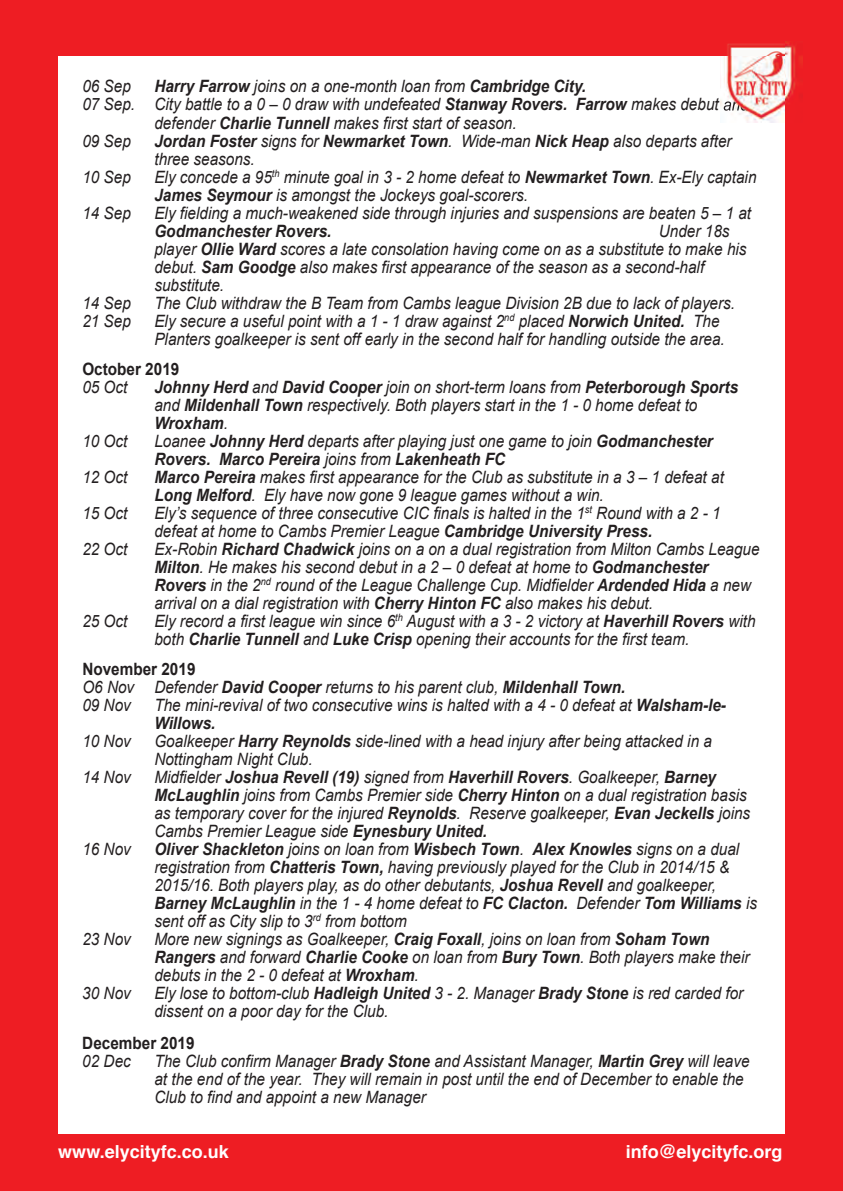
<style>
.page{position:relative;width:843px;height:1191px;background:#fff}
.page>*{position:absolute;margin:0;border:0;box-sizing:border-box;transform-origin:0 0}
.t1{font:700 18px "Helvetica";color:#fff}
.t2{font:italic 17px/18px "Arial";color:#231f20;scale:.9 1}
.t3{font:italic 700 17px/18px "Arial";color:#231f20;scale:.9 1}
.t4{font:700 17px "Arial";color:#231f20;scale:.9 1}
.s1{font-weight:400}
.s2{font-weight:700}
.s3{font-weight:700;font-style:normal}
</style>
<div class="page">
<div style="left:0;top:0;width:842px;height:1191px;background:#ee1d23"></div>
<div style="left:58px;top:56px;width:726px;height:1077px;background:#fff"></div>
<img style="left:720px;top:42px;width:82px;height:81px">
<p class="t2" style="left:82px;top:78px;width:55px">06 Sep</p>
<p class="t3" style="left:154px;top:78px;width:481px">Harry Farrow <span class="s1">joins on a one-month loan from</span> Cambridge City.</p>
<p class="t2" style="left:82px;top:96px;width:741px">07 Sep. City battle to a 0 – 0 draw with undefeated <span class="s2">Stanway Rovers. Farrow</span> makes debut and</p>
<p class="t2" style="left:154px;top:114px;width:404px">defender <span class="s2">Charlie Tunnell</span> makes first start of season.</p>
<p class="t2" style="left:82px;top:132px;width:55px">09 Sep</p>
<p class="t2" style="left:154px;top:132px;width:642px"><span class="s2">Jordan Foster</span> signs for <span class="s2">Newmarket Town</span>. Wide-man <span class="s2">Nick Heap</span> also departs after three seasons.</p>
<p class="t2" style="left:82px;top:168px;width:55px">10 Sep</p>
<p class="t2" style="left:154px;top:168px;width:670px">Ely concede a 95<sup>th</sup> minute goal in 3 - 2 home defeat to <span class="s2">Newmarket Town</span>. Ex-Ely captain<br><span class="s2">James Seymour</span> is amongst the Jockeys goal-scorers.</p>
<p class="t2" style="left:82px;top:204px;width:55px">14 Sep</p>
<p class="t2" style="left:154px;top:204px;width:664px">Ely fielding a much-weakened side through injuries and suspensions are beaten 5 – 1 at</p>
<p class="t3" style="left:154px;top:222px;width:198px">Godmanchester Rovers.</p>
<p class="t2" style="left:154px;top:222px;width:659px;text-indent:504px">Under 18s player <span class="s2">Ollie Ward</span> scores a late consolation having come on as a substitute to make his debut. <span class="s2">Sam Goodge</span> also makes first appearance of the season as a second-half substitute.</p>
<p class="t2" style="left:82px;top:294px;width:55px">14 Sep</p>
<p class="t2" style="left:154px;top:294px;width:646px">The Club withdraw the B Team from Cambs league Division 2B due to lack of players.</p>
<p class="t2" style="left:82px;top:312px;width:55px">21 Sep</p>
<p class="t2" style="left:154px;top:312px;width:635px">Ely secure a useful point with a 1 - 1 draw against 2<sup>nd</sup> placed <span class="s2">Norwich United.</span> The<br>Planters goalkeeper is sent off early in the second half for handling outside the area.</p>
<p class="t4" style="left:82px;top:359px;width:109px">October 2019</p>
<p class="t2" style="left:82px;top:378px;width:52px">05 Oct</p>
<p class="t2" style="left:154px;top:378px;width:650px"><span class="s2">Johnny Herd</span> and <span class="s2">David Cooper</span> join on short-term loans from <span class="s2">Peterborough Sports </span>and <span class="s2">Mildenhall Town</span> respectively. Both players start in the 1 - 0 home defeat to<br><span class="s2">Wroxham</span>.</p>
<p class="t2" style="left:82px;top:432px;width:52px">10 Oct</p>
<p class="t3" style="left:154px;top:432px;width:621px"><span class="s1">Loanee</span> Johnny Herd <span class="s1">departs after playing just one game to join</span> Godmanchester<br>Rovers. Marco Pereira <span class="s1">joins from</span> Lakenheath FC</p>
<p class="t2" style="left:82px;top:468px;width:52px">12 Oct</p>
<p class="t2" style="left:154px;top:468px;width:634px"><span class="s2">Marco Pereira</span> makes first appearance for the Club as substitute in a 3 – 1 defeat at<br><span class="s2">Long Melford</span>. Ely have now gone 9 league games without a win.</p>
<p class="t2" style="left:82px;top:504px;width:52px">15 Oct</p>
<p class="t2" style="left:154px;top:504px;width:630px">Ely’s sequence of three consecutive CIC finals is halted in the 1<sup>st</sup> Round with a 2 - 1 defeat at home to Cambs Premier League <span class="s2">Cambridge University Press.</span></p>
<p class="t2" style="left:82px;top:540px;width:52px">22 Oct</p>
<p class="t2" style="left:154px;top:540px;width:673px">Ex-Robin <span class="s2">Richard Chadwick</span> joins on a on a dual registration from Milton Cambs League <span class="s2">Milton</span>. He makes his second debut in a 2 – 0 defeat at home to <span class="s2">Godmanchester Rovers</span> in the 2<sup>nd</sup> round of the League Challenge Cup. Midfielder <span class="s2">Ardended Hida</span> a new arrival on a dial registration with <span class="s2">Cherry Hinton FC</span> also makes his debut.</p>
<p class="t2" style="left:82px;top:612px;width:52px">25 Oct</p>
<p class="t2" style="left:154px;top:612px;width:669px">Ely record a first league win since 6<sup>th</sup> August with a 3 - 2 victory at <span class="s2">Haverhill Rovers</span> with both <span class="s2">Charlie Tunnell</span> and <span class="s2">Luke Crisp</span> opening their accounts for the first team.</p>
<p class="t2" style="left:82px;top:660px;width:604px"><span class="s3">November 2019<br></span>O6 Nov Defender <span class="s2">David Cooper</span> returns to his parent club, <span class="s2">Mildenhall Town.<br></span>09 Nov</p>
<p class="t2" style="left:154px;top:696px;width:635px">The mini-revival of two consecutive wins is halted with a 4 - 0 defeat at <span class="s2">Walsham-le-<br>Willows.</span></p>
<p class="t2" style="left:82px;top:732px;width:55px">10 Nov</p>
<p class="t2" style="left:154px;top:732px;width:620px">Goalkeeper <span class="s2">Harry Reynolds</span> side-lined with a head injury after being attacked in a<br>Nottingham Night Club.</p>
<p class="t2" style="left:82px;top:768px;width:55px">14 Nov</p>
<p class="t2" style="left:154px;top:768px;width:663px">Midfielder <span class="s2">Joshua Revell (19)</span> signed from <span class="s2">Haverhill Rovers</span>. Goalkeeper, <span class="s2">Barney McLaughlin</span> joins from Cambs Premier side <span class="s2">Cherry Hinton</span> on a dual registration basis as temporary cover for the injured <span class="s2">Reynolds</span>. Reserve goalkeeper, <span class="s2">Evan Jeckells</span> joins Cambs Premier League side <span class="s2">Eynesbury United.</span></p>
<p class="t2" style="left:82px;top:840px;width:55px">16 Nov</p>
<p class="t2" style="left:154px;top:840px;width:671px"><span class="s2">Oliver Shackleton</span> joins on loan from <span class="s2">Wisbech Town</span>. <span class="s2">Alex Knowles</span> signs on a dual registration from <span class="s2">Chatteris Town,</span> having previously played for the Club in 2014/15 &amp; 2015/16. Both players play, as do other debutants, <span class="s2">Joshua Revell</span> and goalkeeper, <span class="s2">Barney McLaughlin</span> in the 1 - 4 home defeat to <span class="s2">FC Clacton.</span> Defender <span class="s2">Tom Williams</span> is sent off as City slip to 3<sup>rd</sup> from bottom</p>
<p class="t2" style="left:82px;top:930px;width:55px">23 Nov</p>
<p class="t2" style="left:154px;top:930px;width:662px">More new signings as Goalkeeper, <span class="s2">Craig Foxall</span>, joins on loan from <span class="s2">Soham Town<br>Rangers</span> and forward <span class="s2">Charlie Cooke</span> on loan from <span class="s2">Bury Town</span>. Both players make their debuts in the 2 - 0 defeat at <span class="s2">Wroxham</span>.</p>
<p class="t2" style="left:82px;top:984px;width:55px">30 Nov</p>
<p class="t2" style="left:154px;top:984px;width:655px">Ely lose to bottom-club <span class="s2">Hadleigh United</span> 3 - 2. Manager <span class="s2">Brady Stone</span> is red carded for dissent on a poor day for the Club.</p>
<p class="t4" style="left:82px;top:1033px;width:126px">December 2019</p>
<p class="t2" style="left:82px;top:1052px;width:55px">02 Dec</p>
<p class="t2" style="left:154px;top:1052px;width:662px">The Club confirm Manager <span class="s2">Brady Stone</span> and Assistant Manager, <span class="s2">Martin Grey</span> will leave at the end of the year. They will remain in post until the end of December to enable the<br>Club to find and appoint a new Manager</p>
<p class="t1" style="left:58px;top:1144px;width:172px">www.elycityfc.co.uk</p>
<p class="t1" style="left:625px;top:1144px;width:158px">info@elycityfc.org</p>
</div>
